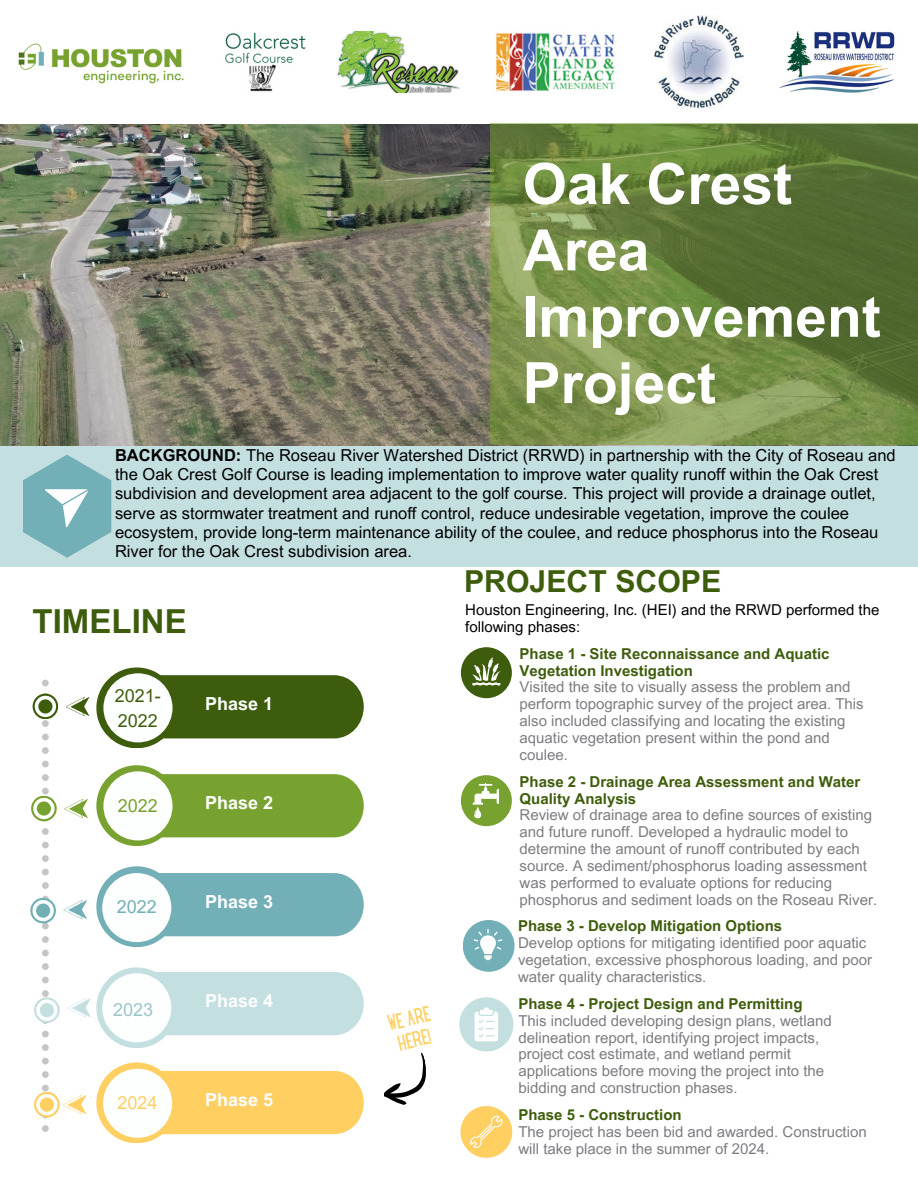
<style>
.page{position:relative;width:918px;height:1188px;background:#fff}
.page>*{position:absolute;margin:0;border:0;box-sizing:border-box;transform-origin:0 0}
.t1{font:700 57px/66.3px "Arial MT Pro";color:#fff}
.t2{font:700 33px "Arial MT Pro";color:#3e5d0c}
.t3{font:700 30.3px "Arial MT Pro";color:#3e5d0c}
.t4{font:19.05px/21.9px "Hey Gotcha";color:#ffcf62}
.t5{font:700 18px "Arial MT Pro";color:#fdfefe}
.t6{font:18px/24.8px "Arial MT Pro";color:#3e5d0c}
.t7{font:18px "Arial MT Pro";color:#78a22f}
.t8{font:18px "Arial MT Pro";color:#72afb6}
.t9{font:18px "Arial MT Pro";color:#9cc5ca}
.t10{font:18px "Arial MT Pro";color:#ffcf62}
.t11{font:16.5px/19.2px "Arial MT Pro";color:#000}
.t12{font:15px/16.8px "Arial MT Pro";color:#7b7c81}
.t13{font:700 15px/16.8px "Arial MT Pro";color:#3e5d0c}
.t14{font:15px/16.8px "Arial MT Pro";color:#000}
.s1{font-weight:700}
</style>
<div class="page">
<img style="left:0;top:124px;width:918px;height:322px">
<div style="left:0;top:446px;width:918px;height:120px;background:#c4dfe0"></div>
<svg style="left:490px;top:123px;width:428px;height:322px;background:#6b8341"></svg>
<svg style="left:23px;top:455px;width:88px;height:103px"></svg>
<img style="left:18px;top:43px;width:166px;height:41px">
<img style="left:779px;top:31px;width:116px;height:62px">
<svg style="left:459px;top:997px;width:54px;height:54px"></svg>
<div style="left:461px;top:647px;width:51px;height:51px;background:#3e5d0c;border-radius:50%"></div>
<svg style="left:472px;top:658px;width:28px;height:28px"></svg>
<div style="left:461px;top:775px;width:51px;height:51px;background:#78a22f;border-radius:50%"></div>
<svg style="left:473px;top:783px;width:26px;height:35px"></svg>
<div style="left:463px;top:920px;width:52px;height:52px;background:#72afb6;border-radius:50%"></div>
<svg style="left:474px;top:929px;width:28px;height:31px"></svg>
<svg style="left:30px;top:680px;width:61px;height:452px"></svg>
<div style="left:114px;top:873px;width:250px;height:63px;background:#72afb6;border-radius:31px"></div>
<div style="left:114px;top:774px;width:250px;height:63px;background:#78a22f;border-radius:31px"></div>
<div style="left:114px;top:675px;width:250px;height:63px;background:#3e5d0c;border-radius:31px"></div>
<div style="left:114px;top:972px;width:250px;height:63px;background:#c4dfe0;border-radius:31px"></div>
<div style="left:114px;top:1071px;width:250px;height:63px;background:#ffcf62;border-radius:31px"></div>
<div style="left:96px;top:667px;width:81px;height:81px;background:#3e5d0c;border-radius:50%"></div>
<div style="left:96px;top:765px;width:81px;height:81px;background:#78a22f;border-radius:50%"></div>
<div style="left:96px;top:866px;width:81px;height:81px;background:#72afb6;border-radius:50%"></div>
<div style="left:96px;top:967px;width:81px;height:81px;background:#c4dfe0;border-radius:50%"></div>
<div style="left:96px;top:1062px;width:81px;height:81px;background:#ffcf62;border-radius:50%"></div>
<div style="left:103px;top:673px;width:70px;height:69px;background:#fdfefe;border-radius:50%"></div>
<div style="left:103px;top:771px;width:70px;height:69px;background:#fdfefe;border-radius:50%"></div>
<div style="left:102px;top:873px;width:69px;height:69px;background:#fdfefe;border-radius:50%"></div>
<div style="left:102px;top:973px;width:69px;height:69px;background:#fdfefe;border-radius:50%"></div>
<div style="left:103px;top:1069px;width:69px;height:69px;background:#fdfefe;border-radius:50%"></div>
<svg style="left:460px;top:1106px;width:52px;height:52px"></svg>
<svg style="left:384px;top:1052px;width:42px;height:53px"></svg>
<img style="left:337px;top:31px;width:123px;height:62px">
<img style="left:225px;top:32px;width:81px;height:60px">
<img style="left:651px;top:16px;width:93px;height:92px">
<img style="left:496px;top:33px;width:119px;height:58px">
<h1 class="t1" style="left:523px;top:158px;width:360px">Oak Crest<br>Area<br>Improvement<br>Project</h1>
<p class="t11" style="left:115px;top:448px;width:782px"><span class="s1">BACKGROUND:</span> The Roseau River Watershed District (RRWD) in partnership with the City of Roseau and the Oak Crest Golf Course is leading implementation to improve water quality runoff within the Oak Crest subdivision and development area adjacent to the golf course. This project will provide a drainage outlet, serve as stormwater treatment and runoff control, reduce undesirable vegetation, improve the coulee ecosystem, provide long-term maintenance ability of the coulee, and reduce phosphorus into the Roseau River for the Oak Crest subdivision area.</p>
<p class="t2" style="left:33px;top:610px;width:156px">TIMELINE</p>
<p class="t6" style="left:115px;top:686px;width:48px">2021-<br>2022</p>
<h4 class="t5" style="left:205px;top:697px;width:70px">Phase 1</h4>
<h4 class="t7" style="left:118px;top:799px;width:42px">2022</h4>
<h4 class="t5" style="left:205px;top:796px;width:70px">Phase 2</h4>
<p class="t8" style="left:117px;top:900px;width:42px">2022</p>
<h4 class="t9" style="left:113px;top:1003px;width:42px">2023</h4>
<h3 class="t10" style="left:118px;top:1096px;width:42px">2024</h3>
<h3 class="t5" style="left:205px;top:895px;width:70px">Phase 3</h3>
<h3 class="t5" style="left:205px;top:994px;width:70px">Phase 4</h3>
<p class="t5" style="left:205px;top:1093px;width:70px">Phase 5</p>
<h2 class="t4" style="left:386px;top:1014px;width:50px;rotate:-13deg">Weare here!</h2>
<p class="t3" style="left:464px;top:570px;width:259px">PROJECT SCOPE</p>
<p class="t14" style="left:465px;top:603px;width:416px">Houston Engineering, Inc. (HEI) and the RRWD performed the following phases:</p>
<p class="t13" style="left:520px;top:647px;width:311px">Phase 1 - Site Reconnaissance and Aquatic<br>Vegetation Investigation</p>
<p class="t12" style="left:520px;top:681px;width:346px">Visited the site to visually assess the problem and perform topographic survey of the project area. This also included classifying and locating the existing aquatic vegetation present within the pond and coulee.</p>
<h4 class="t13" style="left:520px;top:775px;width:342px">Phase 2 - Drainage Area Assessment and Water<br>Quality Analysis</h4>
<p class="t12" style="left:520px;top:809px;width:359px">Review of drainage area to define sources of existing and future runoff. Developed a hydraulic model to determine the amount of runoff contributed by each source. A sediment/phosphorus loading assessment was performed to evaluate options for reducing phosphorus and sediment loads on the Roseau River.</p>
<p class="t13" style="left:518px;top:920px;width:266px">Phase 3 - Develop Mitigation Options</p>
<h3 class="t12" style="left:518px;top:937px;width:356px">Develop options for mitigating identified poor aquatic vegetation, excessive phosphorous loading, and poor water quality characteristics.</h3>
<h2 class="t13" style="left:518px;top:997px;width:286px">Phase 4 - Project Design and Permitting</h2>
<h3 class="t12" style="left:518px;top:1014px;width:315px">This included developing design plans, wetland delineation report, identifying project impacts, project cost estimate, and wetland permit applications before moving the project into the bidding and construction phases.</h3>
<h4 class="t13" style="left:518px;top:1108px;width:165px">Phase 5 - Construction</h4>
<p class="t12" style="left:518px;top:1125px;width:350px">The project has been bid and awarded. Construction will take place in the summer of 2024.</p>
</div>
